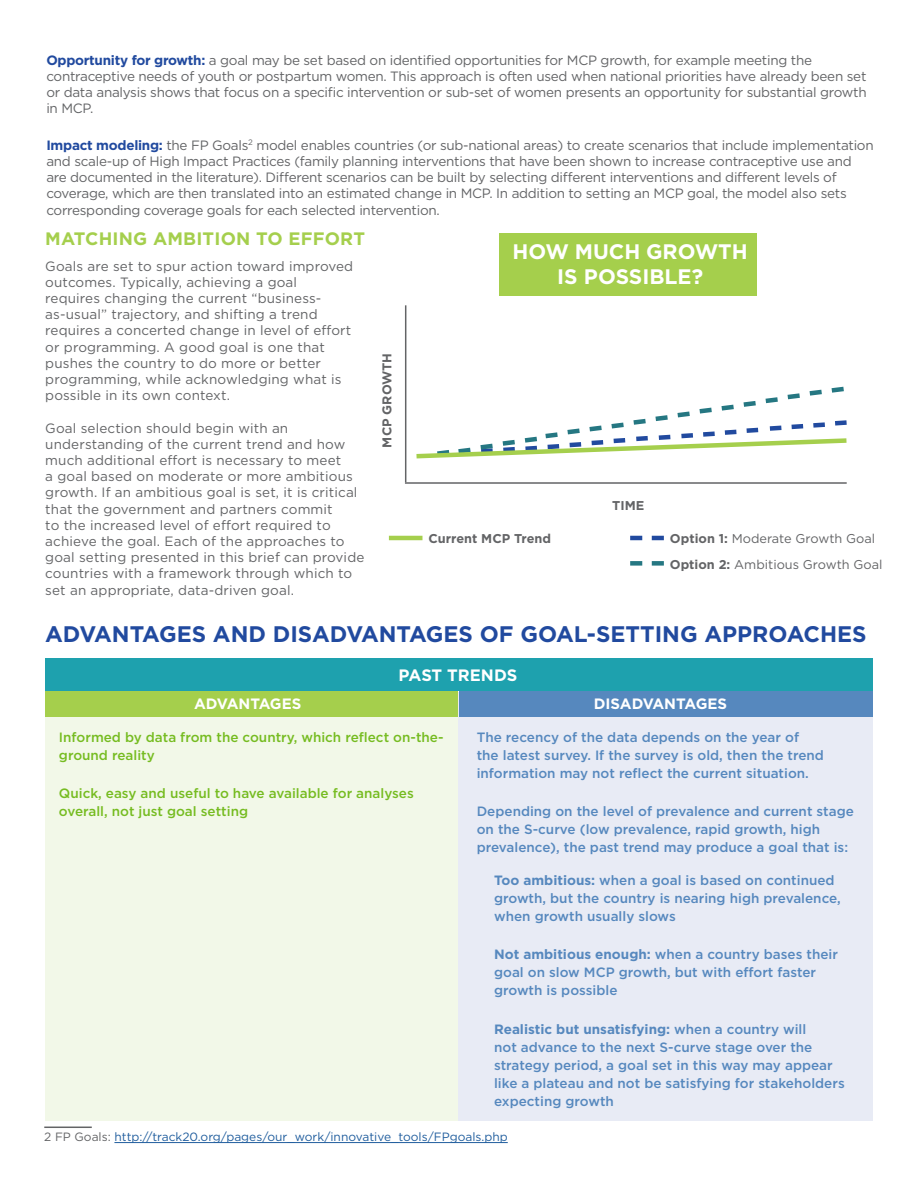
<style>
.page{position:relative;width:918px;height:1188px;background:#fff}
.page>*{position:absolute;margin:0;border:0;box-sizing:border-box;transform-origin:0 0}
.t1{font:700 22.5px "Gotham";color:#214a9f}
.t2{font:700 21px/25.2px "Gotham";color:#fff;text-align:center}
.t3{font:700 18px "Gotham";letter-spacing:.01em;color:#a5cf4d}
.t4{font:700 16.5px "Gotham";letter-spacing:-.005em;color:#fff}
.t5{font:700 15px "Gotham";color:#fff}
.t6{font:13.5px/16.2px "Gotham";letter-spacing:-.02em;color:#636466}
.t7{font:13.5px/16.2px "Gotham";letter-spacing:.01em;color:#636466}
.t8{font:500 13.5px/18px "Gotham";color:#5688be}
.t9{font:500 13.5px/18px "Gotham";color:#76bc21}
.t10{font:12.75px "Gotham";color:#636466}
.t11{font:700 12.75px "Gotham";color:#636466}
.t12{font:12px "Gotham";color:#215e9e}
.s1{font-weight:700;color:#214a9f}
.s2{font-weight:700}
.s3{color:#636466}
</style>
<div class="page">
<div style="left:458px;top:692px;width:415px;height:428px;background:#e8ebf5"></div>
<div style="left:45px;top:690px;width:413px;height:431px;background:#f2f8e8"></div>
<div style="left:45px;top:690px;width:413px;height:27px;background:#a5cf4c"></div>
<div style="left:459px;top:690px;width:414px;height:27px;background:#5688be"></div>
<div style="left:45px;top:658px;width:828px;height:32px;background:#1ea1ae"></div>
<div style="left:500px;top:233px;width:257px;height:63px;background:#a5cf4c"></div>
<svg style="left:416px;top:386px;width:431px;height:73px"></svg>
<hr style="left:630px;top:536px;width:12px;height:4px;background:#214a9f">
<hr style="left:652px;top:536px;width:12px;height:4px;background:#214a9f">
<hr style="left:389px;top:536px;width:33px;height:4px;background:#a5cf4d">
<hr style="left:405px;top:305px;width:1px;height:177px;background:#636466">
<hr style="left:405px;top:482px;width:442px;height:2px;background:#636466">
<div style="left:630px;top:561px;width:12px;height:5px;background:#257782"></div>
<div style="left:652px;top:561px;width:12px;height:5px;background:#257782"></div>
<hr style="left:114px;top:1142px;width:394px;height:1px;background:#215e9e">
<hr style="left:44px;top:1127px;width:48px;height:1px;background:#636466">
<p class="t6" style="left:46px;top:52px;width:822px"><span class="s1">Opportunity for growth:</span> a goal may be set based on identified opportunities for MCP growth, for example meeting the contraceptive needs of youth or postpartum women. This approach is often used when national priorities have already been set or data analysis shows that focus on a specific intervention or sub-set of women presents an opportunity for substantial growth in MCP.</p>
<p class="t6" style="left:46px;top:137px;width:829px"><span class="s1">Impact modeling:</span> the FP Goals<sup>2</sup> model enables countries (or sub-national areas) to create scenarios that include implementation and scale-up of High Impact Practices (family planning interventions that have been shown to increase contraceptive use and are documented in the literature). Different scenarios can be built by selecting different interventions and different levels of coverage, which are then translated into an estimated change in MCP. In addition to setting an MCP goal, the model also sets corresponding coverage goals for each selected intervention.</p>
<h3 class="t3" style="left:45px;top:227px;width:321px">MATCHING AMBITION TO EFFORT</h3>
<p class="t7" style="left:45px;top:257px;width:309px">Goals are set to spur action toward improved outcomes. Typically, achieving a goal requires changing the current “business&shy;as-usual” trajectory, and shifting a trend requires a concerted change in level of effort or programming. A good goal is one that pushes the country to do more or better programming, while acknowledging what is possible in its own context.</p>
<p class="t7" style="left:45px;top:419px;width:321px">Goal selection should begin with an understanding of the current trend and how much additional effort is necessary to meet<br>a goal based on moderate or more ambitious growth. If an ambitious goal is set, it is critical that the government and partners commit<br>to the increased level of effort required to achieve the goal. Each of the approaches to goal setting presented in this brief can provide countries with a framework through which to set an appropriate, data-driven goal.</p>
<p class="t11" style="left:379px;top:448px;width:96px;rotate:-90deg">MCP GROWTH</p>
<h2 class="t2" style="left:512px;top:239px;width:237px">HOW MUCH GROWTH<br>IS POSSIBLE?</h2>
<p class="t11" style="left:612px;top:497px;width:34px">TIME</p>
<p class="t11" style="left:429px;top:530px;width:124px">Current MCP Trend</p>
<p class="t10" style="left:670px;top:530px;width:207px"><span class="s2">Option 1:</span> Moderate Growth Goal</p>
<p class="t10" style="left:670px;top:556px;width:214px"><span class="s2">Option 2:</span> Ambitious Growth Goal</p>
<h1 class="t1" style="left:45px;top:619px;width:823px">ADVANTAGES AND DISADVANTAGES OF GOAL-SETTING APPROACHES</h1>
<p class="t4" style="left:399px;top:664px;width:120px">PAST TRENDS</p>
<p class="t5" style="left:194px;top:694px;width:109px">ADVANTAGES</p>
<p class="t5" style="left:594px;top:694px;width:135px">DISADVANTAGES</p>
<p class="t9" style="left:59px;top:728px;width:386px">Informed by data from the country, which reflect on-the&shy;ground reality</p>
<p class="t9" style="left:59px;top:784px;width:356px">Quick, easy and useful to have available for analyses overall, not just goal setting</p>
<p class="t8" style="left:477px;top:728px;width:349px">The recency of the data depends on the year of the latest survey. If the survey is old, then the trend information may not reflect the current situation.</p>
<p class="t8" style="left:477px;top:802px;width:379px">Depending on the level of prevalence and current stage on the S-curve (low prevalence, rapid growth, high prevalence), the past trend may produce a goal that is:</p>
<p class="t8" style="left:494px;top:871px;width:348px"><span class="s2">Too ambitious:</span> when a goal is based on continued growth, but the country is nearing high prevalence, when growth usually slows</p>
<p class="t8" style="left:494px;top:945px;width:345px"><span class="s2">Not ambitious enough:</span> when a country bases their goal on slow MCP growth, but with effort faster growth is possible</p>
<p class="t8" style="left:494px;top:1020px;width:352px"><span class="s2">Realistic but unsatisfying:</span> when a country will<br>not advance to the next S-curve stage over the strategy period, a goal set in this way may appear like a plateau and not be satisfying for stakeholders expecting growth</p>
<p class="t12" style="left:44px;top:1129px;width:465px"><span class="s3">2 FP Goals:</span> http://track20.org/pages/our_work/innovative_tools/FPgoals.php</p>
</div>
